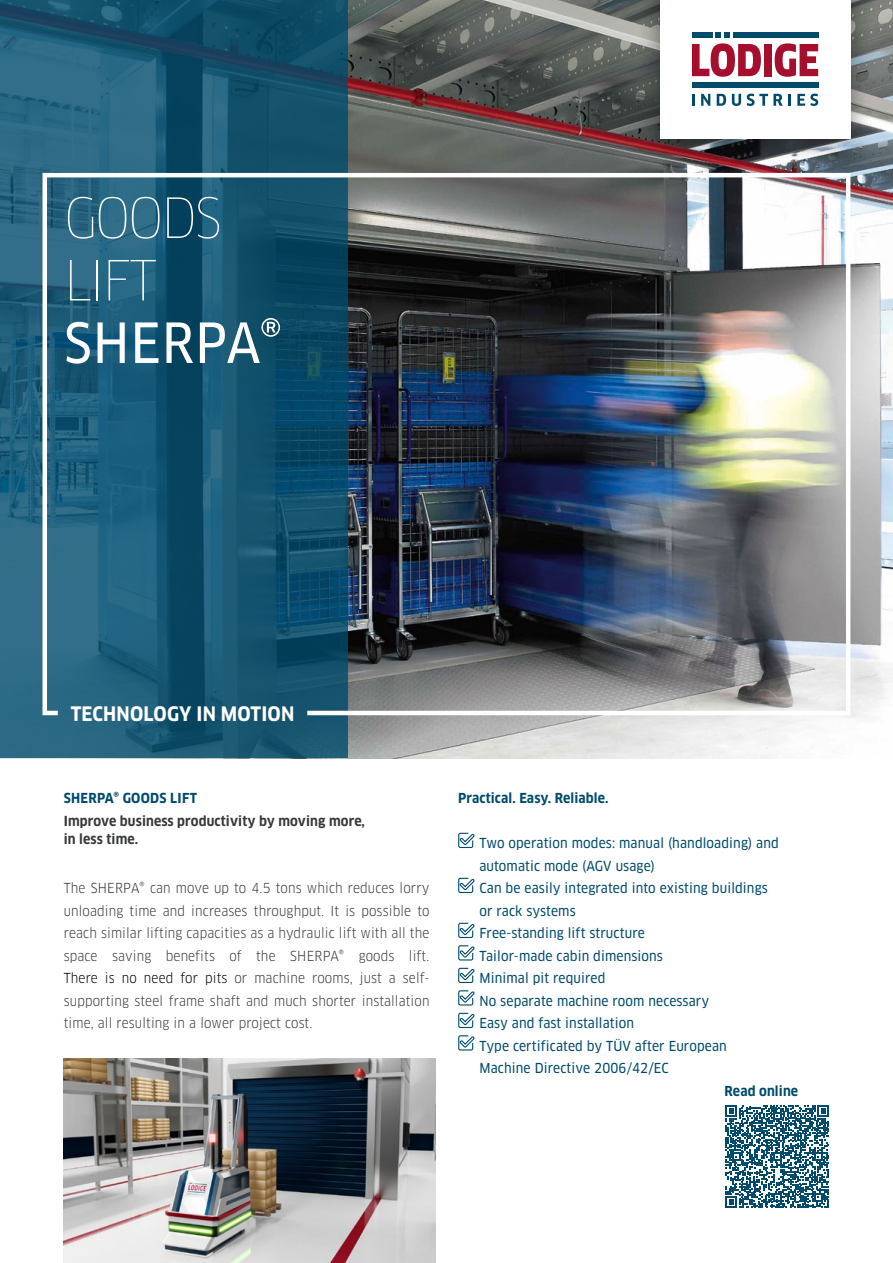
<style>
.page{position:relative;width:893px;height:1263px;background:#fff}
.page>*{position:absolute;margin:0;border:0;box-sizing:border-box;transform-origin:0 0}
.t1{font:100 54px "Clan Pro Narr";letter-spacing:-.04em;color:#fff}
.t2{font:54px "Clan Pro Narr News";letter-spacing:.02em;color:#fff}
.t3{font:700 19.5px "Clan Pro Narr";letter-spacing:.01em;color:#fff}
.Text_9_pt_Book{font:13.5px/22.5px "Clan Pro Narr";letter-spacing:.01em;color:#373a3b;text-align:justify}
.Aufzählung_9_pt_Häkchen{font:13.5px/22.5px "Clan Pro Narr News";letter-spacing:.01em;color:#004b6c}
.Head_9_pt_Bold{font:700 13.5px/18px "Clan Pro Narr";letter-spacing:.01em;color:#373a3b}
.Head_9_pt_Bold-2{font:700 13.5px "Clan Pro Narr";letter-spacing:.02em;color:#004b6c}
.Text_9_pt_Book-2{font:700 13.5px "Clan Pro Narr";letter-spacing:.01em;color:#004b6c}
.s1{color:#000}
</style>
<div class="page">
<img style="left:348px;top:0;width:545px;height:758px">
<svg style="left:0;top:0;width:348px;height:758px;background:#1e5b76"></svg>
<div style="left:636px;top:0;width:238px;height:162px;background:#000;opacity:.5"></div>
<div style="left:660px;top:0;width:190px;height:138px;background:#fff"></div>
<div style="left:692px;top:82px;width:126px;height:6px;background:#004b6c"></div>
<div style="left:733px;top:32px;width:85px;height:6px;background:#004b6c"></div>
<svg style="left:692px;top:32px;width:69px;height:45px"></svg>
<div style="left:764px;top:44px;width:8px;height:32px;background:#a50f2d"></div>
<svg style="left:775px;top:43px;width:43px;height:34px"></svg>
<svg style="left:692px;top:94px;width:3px;height:12px"></svg>
<svg style="left:701px;top:94px;width:9px;height:12px"></svg>
<svg style="left:717px;top:94px;width:9px;height:12px"></svg>
<svg style="left:732px;top:94px;width:9px;height:12px"></svg>
<svg style="left:747px;top:94px;width:44px;height:12px"></svg>
<svg style="left:797px;top:94px;width:21px;height:12px"></svg>
<img style="left:40px;top:171px;width:813px;height:546px">
<svg style="left:458px;top:832px;width:17px;height:16px"></svg>
<svg style="left:458px;top:877px;width:17px;height:16px"></svg>
<svg style="left:458px;top:922px;width:17px;height:16px"></svg>
<svg style="left:458px;top:945px;width:17px;height:16px"></svg>
<svg style="left:458px;top:967px;width:17px;height:16px"></svg>
<svg style="left:458px;top:990px;width:17px;height:16px"></svg>
<svg style="left:458px;top:1012px;width:17px;height:17px"></svg>
<svg style="left:458px;top:1035px;width:17px;height:16px"></svg>
<svg style="left:726px;top:1105px;width:103px;height:103px"></svg>
<img style="left:64px;top:1059px;width:372px;height:204px">
<p class="t1" style="left:64px;top:186px;width:159px">GOODS</p>
<p class="t1" style="left:64px;top:248px;width:94px">LIFT</p>
<p class="t2" style="left:64px;top:311px;width:220px">SHERPA®</p>
<p class="t3" style="left:71px;top:702px;width:225px">TECHNOLOGY IN MOTION</p>
<p class="Head_9_pt_Bold-2" style="left:64px;top:790px;width:135px">SHERPA® GOODS LIFT</p>
<p class="Head_9_pt_Bold" style="left:64px;top:812px;width:303px">Improve business productivity by moving more, in less time.</p>
<p class="Text_9_pt_Book" style="left:64px;top:877px;width:367px">The SHERPA® can move up to 4.5 tons which reduces lorry unloading time and increases throughput. It is possible to reach similar lifting capacities as a hydraulic lift with all the space saving benefits of the SHERPA® goods lift.<br><span class="s1">There is no need for pits</span> or machine rooms, just a self&shy;supporting steel frame shaft and much shorter installation time, all resulting in a lower project cost.</p>
<p class="Text_9_pt_Book-2" style="left:458px;top:790px;width:152px">Practical. Easy. Reliable.</p>
<p class="Aufzählung_9_pt_Häkchen" style="left:479px;top:832px;width:301px">Two operation modes: manual (handloading) and automatic mode (AGV usage)</p>
<p class="Aufzählung_9_pt_Häkchen" style="left:479px;top:877px;width:290px">Can be easily integrated into existing buildings or rack systems</p>
<p class="Aufzählung_9_pt_Häkchen" style="left:479px;top:922px;width:167px">Free-standing lift structure</p>
<p class="Aufzählung_9_pt_Häkchen" style="left:479px;top:944px;width:185px">Tailor-made cabin dimensions</p>
<p class="Aufzählung_9_pt_Häkchen" style="left:479px;top:967px;width:128px">Minimal pit required</p>
<p class="Aufzählung_9_pt_Häkchen" style="left:479px;top:989px;width:231px">No separate machine room necessary</p>
<p class="Aufzählung_9_pt_Häkchen" style="left:479px;top:1012px;width:156px">Easy and fast installation</p>
<p class="Aufzählung_9_pt_Häkchen" style="left:479px;top:1034px;width:249px">Type certificated by TÜV after European<br>Machine Directive 2006/42/EC</p>
<p class="Head_9_pt_Bold-2" style="left:725px;top:1083px;width:75px">Read online</p>
</div>
